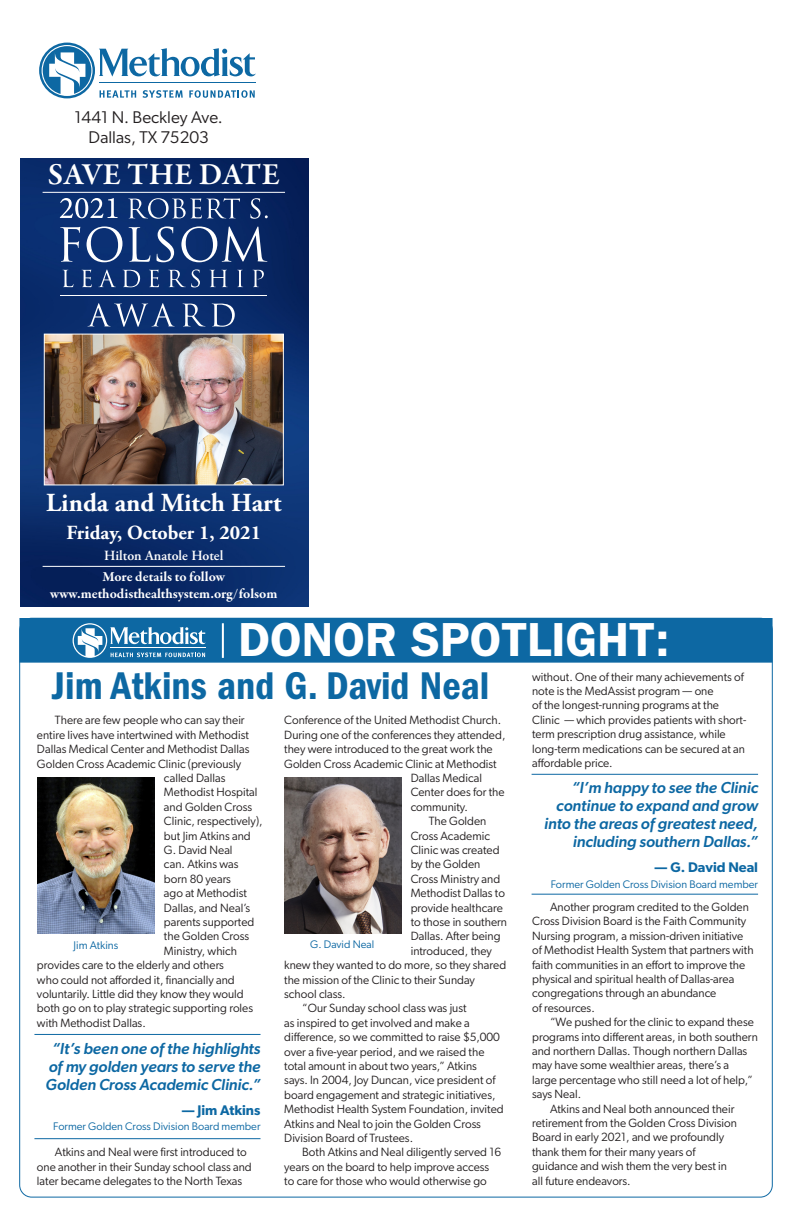
<style>
.page{position:relative;width:792px;height:1224px;background:#fff}
.page>*{position:absolute;margin:0;border:0;box-sizing:border-box;transform-origin:0 0}
.t1{font:600 48px "ITC Franklin Gothic Std";color:#fff}
.t2{font:40px "ITC Franklin Gothic Std Dm Cd";color:#0d68a3}
.t3{font:600 31px "Garamond Premr Pro";letter-spacing:.005em;color:#fff}
.t4{font:700 26px "Adobe Garamond Pro";color:#fff}
.t5{font:700 20px "Adobe Garamond Pro";color:#fff}
.t6{font:17px "Gibson";color:#231f20}
.t7{font:italic 500 16px/18px "Gibson";color:#0d68a3;text-align:center}
.t8{font:700 14px "Garamond Premr Pro";color:#fff}
.t9{font:600 14px "Gibson";color:#0d68a3}
.t10{font:600 14px "Adobe Garamond Pro";color:#fff}
.t11{font:12px/14.4px "Gibson";color:#231f20}
.t12{font:11.2px "Gibson";color:#0d68a3}
.t13{font:11px "Gibson";color:#0d68a3}
</style>
<div class="page">
<div style="left:19px;top:618px;width:754px;height:45px;background:#0d68a3;border:2px solid #0d68a3"></div>
<svg style="left:39px;top:43px;width:217px;height:55px"></svg>
<hr style="left:34px;top:1034px;width:227px;height:1px;background:#0d68a3">
<hr style="left:34px;top:1138px;width:227px;height:1px;background:#0d68a3">
<hr style="left:532px;top:774px;width:226px;height:1px;background:#0d68a3">
<hr style="left:532px;top:894px;width:226px;height:1px;background:#0d68a3">
<img style="left:38px;top:777px;width:117px;height:156px">
<img style="left:285px;top:777px;width:117px;height:156px">
<svg style="left:73px;top:623px;width:133px;height:35px"></svg>
<hr style="left:222px;top:623px;width:2px;height:35px;background:#fff">
<img style="left:20px;top:158px;width:288px;height:448px">
<img style="left:46px;top:336px;width:236px;height:147px">
<div style="left:44px;top:334px;width:240px;height:151px;border:1px solid #fff"></div>
<hr style="left:43px;top:566px;width:242px;height:1px;background:#fff">
<hr style="left:43px;top:192px;width:242px;height:1px;background:#fff">
<svg style="left:60px;top:227px;width:20px;height:35px"></svg>
<svg style="left:87px;top:226px;width:35px;height:36px"></svg>
<svg style="left:129px;top:227px;width:21px;height:35px"></svg>
<svg style="left:157px;top:226px;width:17px;height:36px"></svg>
<svg style="left:181px;top:226px;width:86px;height:36px"></svg>
<svg style="left:63px;top:270px;width:10px;height:17px"></svg>
<svg style="left:82px;top:270px;width:10px;height:17px"></svg>
<svg style="left:98px;top:269px;width:18px;height:18px"></svg>
<svg style="left:123px;top:270px;width:17px;height:17px"></svg>
<svg style="left:149px;top:270px;width:10px;height:17px"></svg>
<svg style="left:168px;top:269px;width:32px;height:18px"></svg>
<svg style="left:210px;top:270px;width:18px;height:17px"></svg>
<svg style="left:237px;top:270px;width:6px;height:17px"></svg>
<svg style="left:253px;top:270px;width:11px;height:17px"></svg>
<svg style="left:88px;top:303px;width:87px;height:24px;background:#365389"></svg>
<svg style="left:183px;top:304px;width:22px;height:22px"></svg>
<svg style="left:212px;top:303px;width:23px;height:24px"></svg>
<hr style="left:61px;top:296px;width:206px;height:1px;background:#fff">
<svg style="left:128px;top:198px;width:112px;height:21px;background:#405b8d"></svg>
<svg style="left:250px;top:198px;width:18px;height:21px"></svg>
<svg style="left:60px;top:198px;width:58px;height:20px"></svg>
<p class="t6" style="left:74px;top:107px;width:150px">1441 N. Beckley Ave.</p>
<p class="t6" style="left:89px;top:127px;width:122px">Dallas, TX 75203</p>
<p class="t3" style="left:48px;top:156px;width:234px">SAVE THE DATE</p>
<p class="t4" style="left:46px;top:488px;width:237px">Linda and Mitch Hart</p>
<p class="t5" style="left:67px;top:521px;width:196px">Friday, October 1, 2021</p>
<p class="t10" style="left:104px;top:548px;width:121px">Hilton Anatole Hotel</p>
<p class="t8" style="left:103px;top:568px;width:124px">More details to follow</p>
<p class="t8" style="left:50px;top:585px;width:229px">www.methodisthealthsystem.org/folsom</p>
<p class="t1" style="left:239px;top:611px;width:433px">DONOR SPOTLIGHT:</p>
<p class="t2" style="left:52px;top:663px;width:439px">Jim Atkins and G. David Neal</p>
<p class="t11" style="left:284px;top:713px;width:219px">Conference of the United Methodist Church.</p>
<p class="t11" style="left:284px;top:727px;width:223px">During one of the conferences they attended,</p>
<p class="t11" style="left:284px;top:742px;width:210px">they were introduced to the great work the</p>
<p class="t11" style="left:284px;top:756px;width:214px">Golden Cross Academic Clinic at Methodist</p>
<p class="t11" style="left:411px;top:771px;width:73px">Dallas Medical</p>
<p class="t11" style="left:411px;top:785px;width:95px">Center does for the</p>
<p class="t11" style="left:411px;top:799px;width:59px">community.</p>
<p class="t11" style="left:429px;top:814px;width:59px">The Golden</p>
<p class="t11" style="left:411px;top:828px;width:81px">Cross Academic</p>
<p class="t11" style="left:411px;top:843px;width:90px">Clinic was created</p>
<p class="t11" style="left:411px;top:857px;width:71px">by the Golden</p>
<p class="t11" style="left:411px;top:871px;width:91px">Cross Ministry and</p>
<p class="t11" style="left:411px;top:886px;width:96px">Methodist Dallas to</p>
<p class="t11" style="left:411px;top:900px;width:94px">provide healthcare</p>
<p class="t11" style="left:411px;top:915px;width:98px">to those in southern</p>
<p class="t11" style="left:411px;top:929px;width:91px">Dallas. After being</p>
<p class="t11" style="left:411px;top:943px;width:83px">introduced, they</p>
<p class="t11" style="left:284px;top:958px;width:224px">knew they wanted to do more, so they shared</p>
<p class="t11" style="left:284px;top:972px;width:192px">the mission of the Clinic to their Sunday</p>
<p class="t11" style="left:284px;top:987px;width:63px">school class.</p>
<p class="t11" style="left:284px;top:1001px;width:221px;text-indent:18px">“Our Sunday school class was just<br>as inspired to get involved and make a difference, so we committed to raise $5,000 over a five-year period, and we raised the total amount in about two years,” Atkins<br>says. In 2004, Joy Duncan, vice president of board engagement and strategic initiatives, Methodist Health System Foundation, invited Atkins and Neal to join the Golden Cross Division Board of Trustees.</p>
<p class="t11" style="left:284px;top:1145px;width:218px;text-indent:18px">Both Atkins and Neal diligently served 16 years on the board to help improve access to care for those who would otherwise go</p>
<p class="t11" style="left:55px;top:713px;width:191px">There are few people who can say their</p>
<p class="t11" style="left:37px;top:727px;width:213px">entire lives have intertwined with Methodist</p>
<p class="t11" style="left:37px;top:742px;width:214px">Dallas Medical Center and Methodist Dallas</p>
<p class="t11" style="left:37px;top:756px;width:206px">Golden Cross Academic Clinic (previously</p>
<p class="t11" style="left:164px;top:771px;width:63px">called Dallas</p>
<p class="t11" style="left:164px;top:785px;width:95px">Methodist Hospital</p>
<p class="t11" style="left:164px;top:799px;width:90px">and Golden Cross</p>
<p class="t11" style="left:164px;top:814px;width:100px">Clinic, respectively),</p>
<p class="t11" style="left:164px;top:828px;width:88px">but Jim Atkins and</p>
<p class="t11" style="left:164px;top:843px;width:70px">G. David Neal</p>
<p class="t11" style="left:164px;top:857px;width:76px">can. Atkins was</p>
<p class="t11" style="left:164px;top:871px;width:69px">born 80 years</p>
<p class="t11" style="left:164px;top:886px;width:84px">ago at Methodist</p>
<p class="t11" style="left:164px;top:900px;width:88px">Dallas, and Neal’s</p>
<p class="t11" style="left:164px;top:915px;width:92px">parents supported</p>
<p class="t11" style="left:164px;top:929px;width:87px">the Golden Cross</p>
<p class="t11" style="left:164px;top:943px;width:75px">Ministry, which</p>
<p class="t11" style="left:37px;top:958px;width:188px">provides care to the elderly and others</p>
<p class="t11" style="left:37px;top:972px;width:199px">who could not afforded it, financially and</p>
<p class="t11" style="left:37px;top:987px;width:208px">voluntarily. Little did they know they would</p>
<p class="t11" style="left:37px;top:1001px;width:218px">both go on to play strategic supporting roles</p>
<p class="t11" style="left:37px;top:1015px;width:110px">with Methodist Dallas.</p>
<p class="t12" style="left:74px;top:938px;width:46px">Jim Atkins</p>
<p class="t13" style="left:310px;top:938px;width:66px">G. David Neal</p>
<p class="t7" style="left:46px;top:1039px;width:216px">“It’s been one of the highlights of my golden years to serve the<br>Golden Cross Academic Clinic.”</p>
<p class="t9" style="left:182px;top:1101px;width:80px">— Jim Atkins</p>
<p class="t13" style="left:53px;top:1120px;width:209px">Former Golden Cross Division Board member</p>
<p class="t11" style="left:37px;top:1145px;width:216px;text-indent:18px">Atkins and Neal were first introduced to one another in their Sunday school class and later became delegates to the North Texas</p>
<p class="t11" style="left:532px;top:669px;width:216px">without. One of their many achievements of note is the MedAssist program — one<br>of the longest-running programs at the Clinic — which provides patients with short&shy;term prescription drug assistance, while long-term medications can be secured at an affordable price.</p>
<p class="t7" style="left:544px;top:779px;width:215px;text-align:right">“I’m happy to see the Clinic continue to expand and grow into the areas of greatest need, including southern Dallas.”</p>
<p class="t9" style="left:655px;top:859px;width:105px">— G. David Neal</p>
<p class="t13" style="left:551px;top:877px;width:209px">Former Golden Cross Division Board member</p>
<p class="t11" style="left:532px;top:900px;width:223px;text-indent:18px">Another program credited to the Golden Cross Division Board is the Faith Community Nursing program, a mission-driven initiative of Methodist Health System that partners with faith communities in an effort to improve the physical and spiritual health of Dallas-area congregations through an abundance<br>of resources.</p>
<p class="t11" style="left:532px;top:1015px;width:227px;text-indent:18px">“We pushed for the clinic to expand these programs into different areas, in both southern and northern Dallas. Though northern Dallas may have some wealthier areas, there’s a<br>large percentage who still need a lot of help,” says Neal.</p>
<p class="t11" style="left:532px;top:1101px;width:206px;text-indent:18px">Atkins and Neal both announced their retirement from the Golden Cross Division Board in early 2021, and we profoundly thank them for their many years of guidance and wish them the very best in all future endeavors.</p>
</div>
